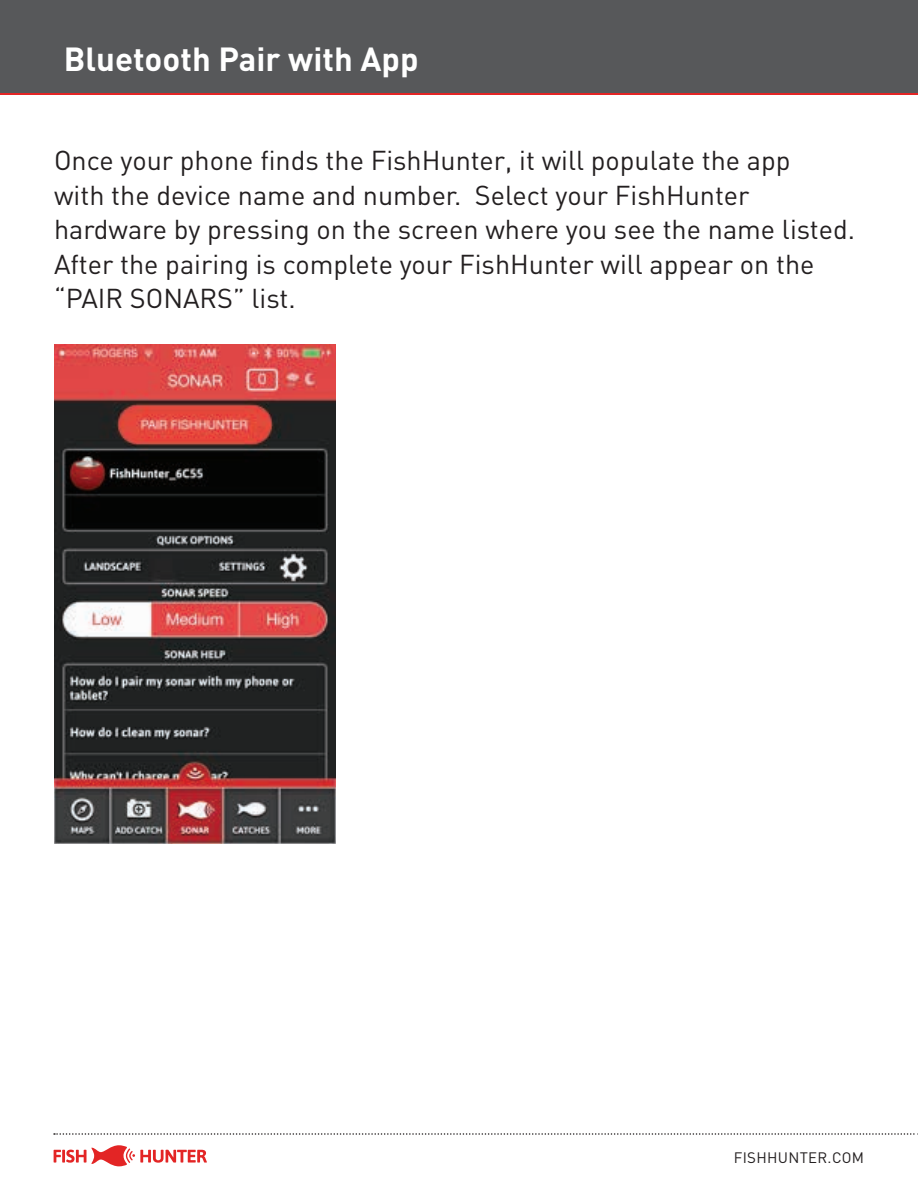
<style>
.page{position:relative;width:918px;height:1188px;background:#fff}
.page>*{position:absolute;margin:0;border:0;box-sizing:border-box;transform-origin:0 0}
.t1{font:700 33px "DIN";color:#fff}
.t2{font:27px/34.5px "DIN";color:#231f20}
.t3{font:15px "DIN";letter-spacing:.02em;color:#231f20}
</style>
<div class="page">
<hr style="left:0;top:91px;width:918px;height:3px;background:#e32525">
<div style="left:0;top:0;width:918px;height:92px;background:#57585a"></div>
<svg style="left:54px;top:1145px;width:153px;height:21px"></svg>
<svg style="left:54px;top:1133px;width:864px;height:2px"></svg>
<img style="left:54px;top:344px;width:282px;height:500px">
<p class="t1" style="left:64px;top:37px;width:356px">Bluetooth Pair with App</p>
<p class="t2" style="left:54px;top:143px;width:803px">Once your phone finds the FishHunter, it will populate the app<br>with the device name and number. Select your FishHunter hardware by pressing on the screen where you see the name listed.<br>After the pairing is complete your FishHunter will appear on the “PAIR SONARS” list.</p>
<p class="t3" style="left:734px;top:1149px;width:132px">FISHHUNTER.COM</p>
</div>
